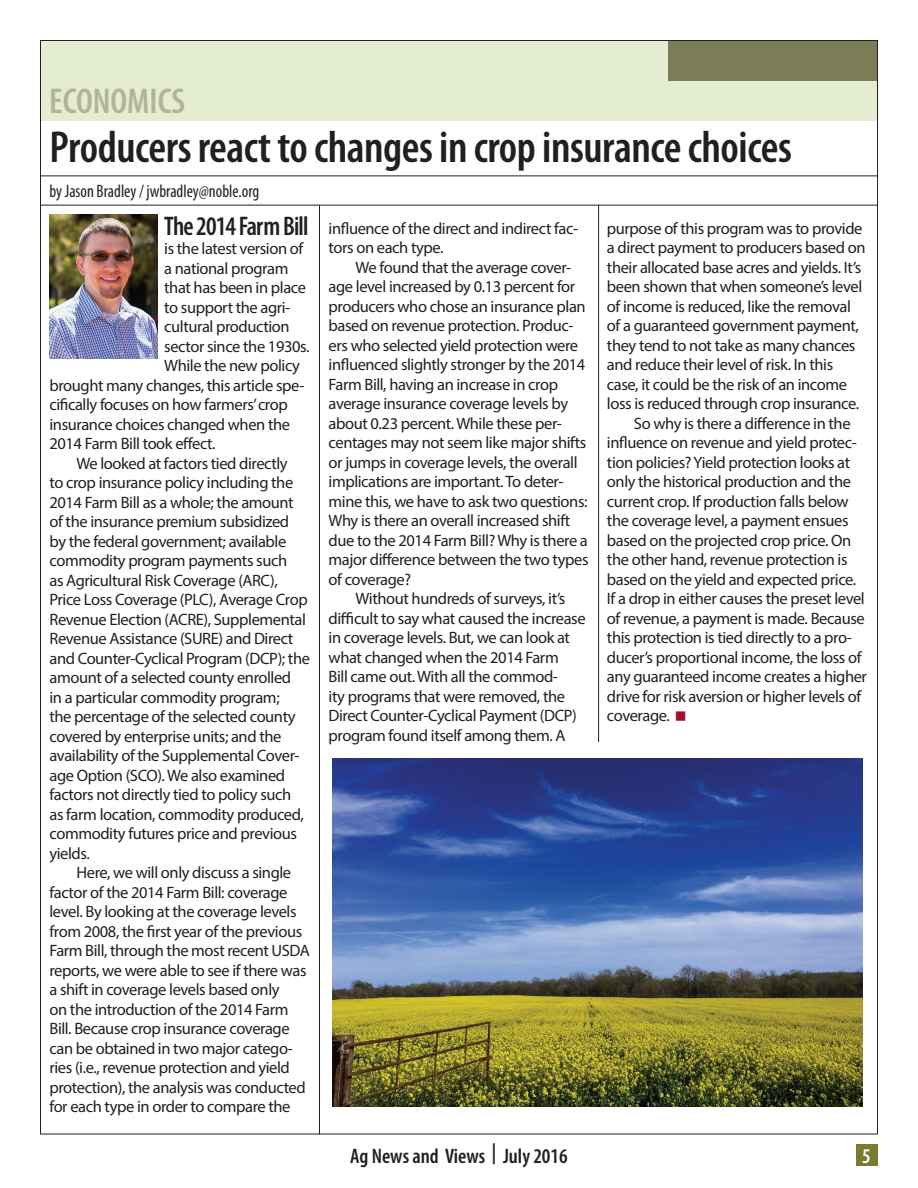
<style>
.page{position:relative;width:918px;height:1188px;background:#fff}
.page>*{position:absolute;margin:0;border:0;box-sizing:border-box;transform-origin:0 0}
.t1{font:600 condensed 45px "Myriad Pro";letter-spacing:-.01em;color:#231f20}
.t2{font:600 condensed 36px "Myriad Pro";color:#b2b39b}
.t3{font:600 condensed 27px "Myriad Pro";letter-spacing:-.03em;color:#231f20;scale:.96 1}
.t4{font:600 condensed 21px "Myriad Pro";color:#231f20}
.t5{font:600 condensed 21px "Myriad Pro";color:#fff}
.t6{font:condensed 18px "Myriad Pro";color:#231f20;scale:.95 1}
.t7{font:16.5px/19.5px "Myriad Pro";letter-spacing:-.025em;color:#231f20}
</style>
<div class="page">
<div style="left:40px;top:41px;width:837px;height:79px;background:#e4ecd2"></div>
<div style="left:668px;top:41px;width:209px;height:40px;background:#7a7d56"></div>
<hr style="left:40px;top:205px;width:838px;height:1px;background:#231f20">
<hr style="left:40px;top:176px;width:838px;height:1px;background:#231f20">
<hr style="left:319px;top:205px;width:1px;height:929px;background:#231f20">
<hr style="left:598px;top:205px;width:1px;height:537px;background:#231f20">
<img style="left:50px;top:214px;width:108px;height:144px">
<div style="left:856px;top:1144px;width:22px;height:22px;background:#7b7b2f"></div>
<img style="left:333px;top:758px;width:529px;height:349px">
<h2 class="t2" style="left:49px;top:79px;width:138px">ECONOMICS</h2>
<h1 class="t1" style="left:50px;top:120px;width:744px">Producers react to changes in crop insurance choices</h1>
<p class="t6" style="left:50px;top:180px;width:222px">by Jason Bradley / jwbradley@noble.org</p>
<h3 class="t3" style="left:164px;top:209px;width:152px">The 2014 Farm Bill</h3>
<p class="t7" style="left:164px;top:239px;width:141px">is the latest version of</p>
<p class="t7" style="left:164px;top:258px;width:126px">a national program</p>
<p class="t7" style="left:164px;top:278px;width:143px">that has been in place</p>
<p class="t7" style="left:164px;top:297px;width:128px">to support the agri-</p>
<p class="t7" style="left:164px;top:317px;width:127px">cultural production</p>
<p class="t7" style="left:164px;top:336px;width:147px">sector since the 1930s.</p>
<p class="t7" style="left:164px;top:356px;width:137px">While the new policy</p>
<p class="t7" style="left:49px;top:375px;width:257px">brought many changes, this article spe-</p>
<p class="t7" style="left:49px;top:395px;width:240px">cifically focuses on how farmers’ crop</p>
<p class="t7" style="left:49px;top:414px;width:242px">insurance choices changed when the</p>
<p class="t7" style="left:49px;top:434px;width:168px">2014 Farm Bill took effect.</p>
<p class="t7" style="left:76px;top:453px;width:213px">We looked at factors tied directly</p>
<p class="t7" style="left:49px;top:473px;width:245px">to crop insurance policy including the</p>
<p class="t7" style="left:49px;top:492px;width:246px">2014 Farm Bill as a whole; the amount</p>
<p class="t7" style="left:49px;top:512px;width:241px">of the insurance premium subsidized</p>
<p class="t7" style="left:49px;top:531px;width:238px">by the federal government; available</p>
<p class="t7" style="left:49px;top:551px;width:239px">commodity program payments such</p>
<p class="t7" style="left:49px;top:570px;width:230px">as Agricultural Risk Coverage (ARC),</p>
<p class="t7" style="left:49px;top:590px;width:260px">Price Loss Coverage (PLC), Average Crop</p>
<p class="t7" style="left:49px;top:609px;width:258px">Revenue Election (ACRE), Supplemental</p>
<p class="t7" style="left:49px;top:629px;width:245px">Revenue Assistance (SURE) and Direct</p>
<p class="t7" style="left:49px;top:648px;width:262px">and Counter-Cyclical Program (DCP); the</p>
<p class="t7" style="left:49px;top:668px;width:243px">amount of a selected county enrolled</p>
<p class="t7" style="left:49px;top:687px;width:232px">in a particular commodity program;</p>
<p class="t7" style="left:49px;top:707px;width:248px">the percentage of the selected county</p>
<p class="t7" style="left:49px;top:726px;width:233px">covered by enterprise units; and the</p>
<p class="t7" style="left:49px;top:746px;width:252px">availability of the Supplemental Cover-</p>
<p class="t7" style="left:49px;top:765px;width:237px">age Option (SCO). We also examined</p>
<p class="t7" style="left:49px;top:785px;width:243px">factors not directly tied to policy such</p>
<p class="t7" style="left:49px;top:804px;width:256px">as farm location, commodity produced,</p>
<p class="t7" style="left:49px;top:824px;width:249px">commodity futures price and previous</p>
<p class="t7" style="left:49px;top:843px;width:42px">yields.</p>
<p class="t7" style="left:76px;top:863px;width:216px">Here, we will only discuss a single</p>
<p class="t7" style="left:49px;top:882px;width:240px">factor of the 2014 Farm Bill: coverage</p>
<p class="t7" style="left:49px;top:902px;width:249px">level. By looking at the coverage levels</p>
<p class="t7" style="left:49px;top:921px;width:254px">from 2008, the first year of the previous</p>
<p class="t7" style="left:49px;top:941px;width:262px">Farm Bill, through the most recent USDA</p>
<p class="t7" style="left:49px;top:960px;width:259px">reports, we were able to see if there was</p>
<p class="t7" style="left:49px;top:980px;width:232px">a shift in coverage levels based only</p>
<p class="t7" style="left:49px;top:999px;width:240px">on the introduction of the 2014 Farm</p>
<p class="t7" style="left:49px;top:1019px;width:242px">Bill. Because crop insurance coverage</p>
<p class="t7" style="left:49px;top:1038px;width:245px">can be obtained in two major catego-</p>
<p class="t7" style="left:49px;top:1058px;width:242px">ries (i.e., revenue protection and yield</p>
<p class="t7" style="left:49px;top:1077px;width:258px">protection), the analysis was conducted</p>
<p class="t7" style="left:49px;top:1097px;width:243px">for each type in order to compare the</p>
<p class="t7" style="left:329px;top:218px;width:251px">influence of the direct and indirect fac&shy;tors on each type.</p>
<p class="t7" style="left:329px;top:257px;width:261px;text-indent:27px">We found that the average cover&shy;age level increased by 0.13 percent for producers who chose an insurance plan based on revenue protection. Produc&shy;ers who selected yield protection were influenced slightly stronger by the 2014<br>Farm Bill, having an increase in crop average insurance coverage levels by about 0.23 percent. While these per&shy;centages may not seem like major shifts or jumps in coverage levels, the overall implications are important. To deter&shy;mine this, we have to ask two questions:<br>Why is there an overall increased shift due to the 2014 Farm Bill? Why is there a major difference between the two types of coverage?</p>
<p class="t7" style="left:329px;top:589px;width:259px;text-indent:27px">Without hundreds of surveys, it’s difficult to say what caused the increase in coverage levels. But, we can look at what changed when the 2014 Farm<br>Bill came out. With all the commod-<br>ity programs that were removed, the Direct Counter-Cyclical Payment (DCP) program found itself among them. A</p>
<p class="t7" style="left:607px;top:218px;width:257px">purpose of this program was to provide</p>
<p class="t7" style="left:607px;top:238px;width:260px">a direct payment to producers based on</p>
<p class="t7" style="left:607px;top:257px;width:256px">their allocated base acres and yields. It’s</p>
<p class="t7" style="left:607px;top:277px;width:257px">been shown that when someone’s level</p>
<p class="t7" style="left:607px;top:296px;width:245px">of income is reduced, like the removal</p>
<p class="t7" style="left:607px;top:316px;width:253px">of a guaranteed government payment,</p>
<p class="t7" style="left:607px;top:335px;width:250px">they tend to not take as many chances</p>
<p class="t7" style="left:607px;top:355px;width:228px">and reduce their level of risk. In this</p>
<p class="t7" style="left:607px;top:374px;width:242px">case, it could be the risk of an income</p>
<p class="t7" style="left:607px;top:394px;width:254px">loss is reduced through crop insurance.</p>
<p class="t7" style="left:634px;top:413px;width:218px">So why is there a difference in the</p>
<p class="t7" style="left:607px;top:433px;width:251px">influence on revenue and yield protec-</p>
<p class="t7" style="left:607px;top:452px;width:245px">tion policies? Yield protection looks at</p>
<p class="t7" style="left:607px;top:472px;width:246px">only the historical production and the</p>
<p class="t7" style="left:607px;top:491px;width:243px">current crop. If production falls below</p>
<p class="t7" style="left:607px;top:511px;width:243px">the coverage level, a payment ensues</p>
<p class="t7" style="left:607px;top:530px;width:246px">based on the projected crop price. On</p>
<p class="t7" style="left:607px;top:550px;width:242px">the other hand, revenue protection is</p>
<p class="t7" style="left:607px;top:569px;width:251px">based on the yield and expected price.</p>
<p class="t7" style="left:607px;top:589px;width:259px">If a drop in either causes the preset level</p>
<p class="t7" style="left:607px;top:608px;width:259px">of revenue, a payment is made. Because</p>
<p class="t7" style="left:607px;top:628px;width:247px">this protection is tied directly to a pro-</p>
<p class="t7" style="left:607px;top:647px;width:256px">ducer’s proportional income, the loss of</p>
<p class="t7" style="left:607px;top:667px;width:262px">any guaranteed income creates a higher</p>
<p class="t7" style="left:607px;top:686px;width:256px">drive for risk aversion or higher levels of</p>
<p class="t7" style="left:607px;top:706px;width:64px">coverage.</p>
<p class="t4" style="left:350px;top:1143px;width:219px">Ag News and Views | July 2016</p>
<p class="t5" style="left:862px;top:1143px;width:10px">5</p>
</div>
